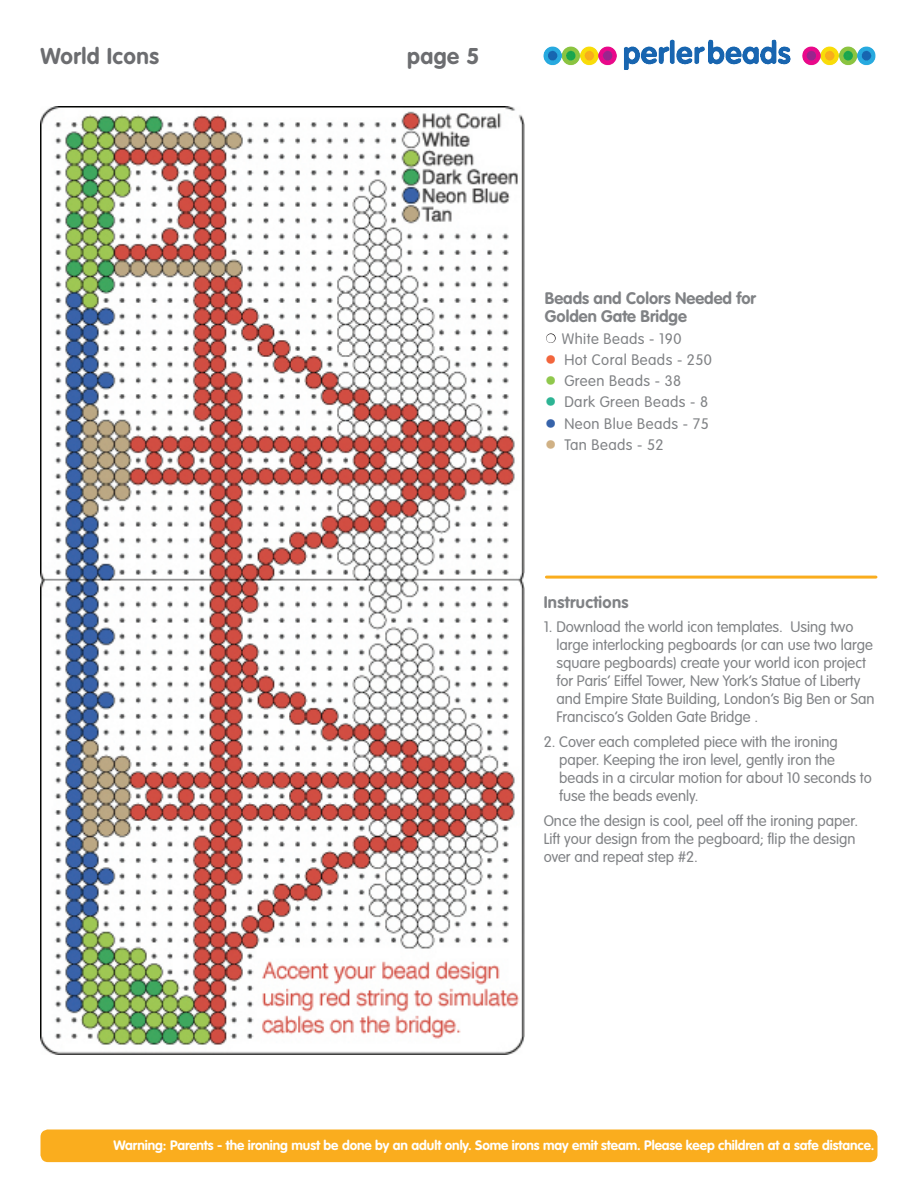
<style>
.page{position:relative;width:918px;height:1188px;background:#fff}
.page>*{position:absolute;margin:0;border:0;box-sizing:border-box;transform-origin:0 0}
.t1{font:700 22.5px "VAG Rounded";letter-spacing:.02em;color:#6c6d70}
.t2{font:700 16.5px/18px "VAG Rounded";color:#808285}
.t3{font:700 16.5px "VAG Rounded";letter-spacing:.02em;color:#808285}
.t4{font:300 15px/18px "VAG Rounded";color:#808285}
.t5{font:300 15px "VAG Rounded";letter-spacing:.03em;color:#808285}
.t6{font:700 13.5px "VAG Rounded";letter-spacing:-.005em;color:#fff}
.s1{font-size:24px;color:#fff}
.s2{font-size:24px;color:#f2653c}
.s3{font-size:24px;color:#90c84d}
.s4{font-size:24px;color:#2db494}
.s5{font-size:24px;color:#3763aa}
.s6{font-size:24px;color:#d0b185}
</style>
<div class="page">
<div style="left:41px;top:1130px;width:837px;height:32px;background:#faad1e;border-radius:8px"></div>
<img style="left:543px;top:39px;width:333px;height:31px">
<img style="left:40px;top:107px;width:485px;height:948px">
<div style="left:546px;top:334px;width:10px;height:9px;border:1px solid #231f20;border-radius:50%"></div>
<hr style="left:546px;top:576px;width:330px;height:3px;background:#faad1e">
<h1 class="t1" style="left:40px;top:43px;width:120px">World Icons</h1>
<h1 class="t1" style="left:407px;top:43px;width:74px">page 5</h1>
<p class="t2" style="left:545px;top:290px;width:213px">Beads and Colors Needed for<br>Golden Gate Bridge</p>
<p class="t5" style="left:545px;top:330px;width:138px"><span class="s1">•</span> White Beads - 190</p>
<p class="t5" style="left:545px;top:351px;width:169px"><span class="s2">•</span> Hot Coral Beads - 250</p>
<p class="t5" style="left:545px;top:372px;width:138px"><span class="s3">•</span> Green Beads - 38</p>
<p class="t5" style="left:545px;top:394px;width:165px"><span class="s4">•</span> Dark Green Beads - 8</p>
<p class="t5" style="left:545px;top:415px;width:165px"><span class="s5">•</span> Neon Blue Beads - 75</p>
<p class="t5" style="left:545px;top:436px;width:120px"><span class="s6">•</span> Tan Beads - 52</p>
<p class="t3" style="left:544px;top:592px;width:86px">Instructions</p>
<p class="t4" style="left:556px;top:619px;width:319px;text-indent:-13px">1. Download the world icon templates. Using two large interlocking pegboards (or can use two large square pegboards) create your world icon project for Paris’ Eiffel Tower, New York’s Statue of Liberty and Empire State Building, London’s Big Ben or San Francisco’s Golden Gate Bridge .</p>
<p class="t4" style="left:559px;top:733px;width:314px;text-indent:-16px">2. Cover each completed piece with the ironing paper. Keeping the iron level, gently iron the beads in a circular motion for about 10 seconds to fuse the beads evenly.</p>
<p class="t4" style="left:544px;top:812px;width:316px">Once the design is cool, peel off the ironing paper.<br>Lift your design from the pegboard; flip the design over and repeat step #2.</p>
<p class="t6" style="left:114px;top:1137px;width:762px">Warning: Parents - the ironing must be done by an adult only. Some irons may emit steam. Please keep children at a safe distance.</p>
</div>
